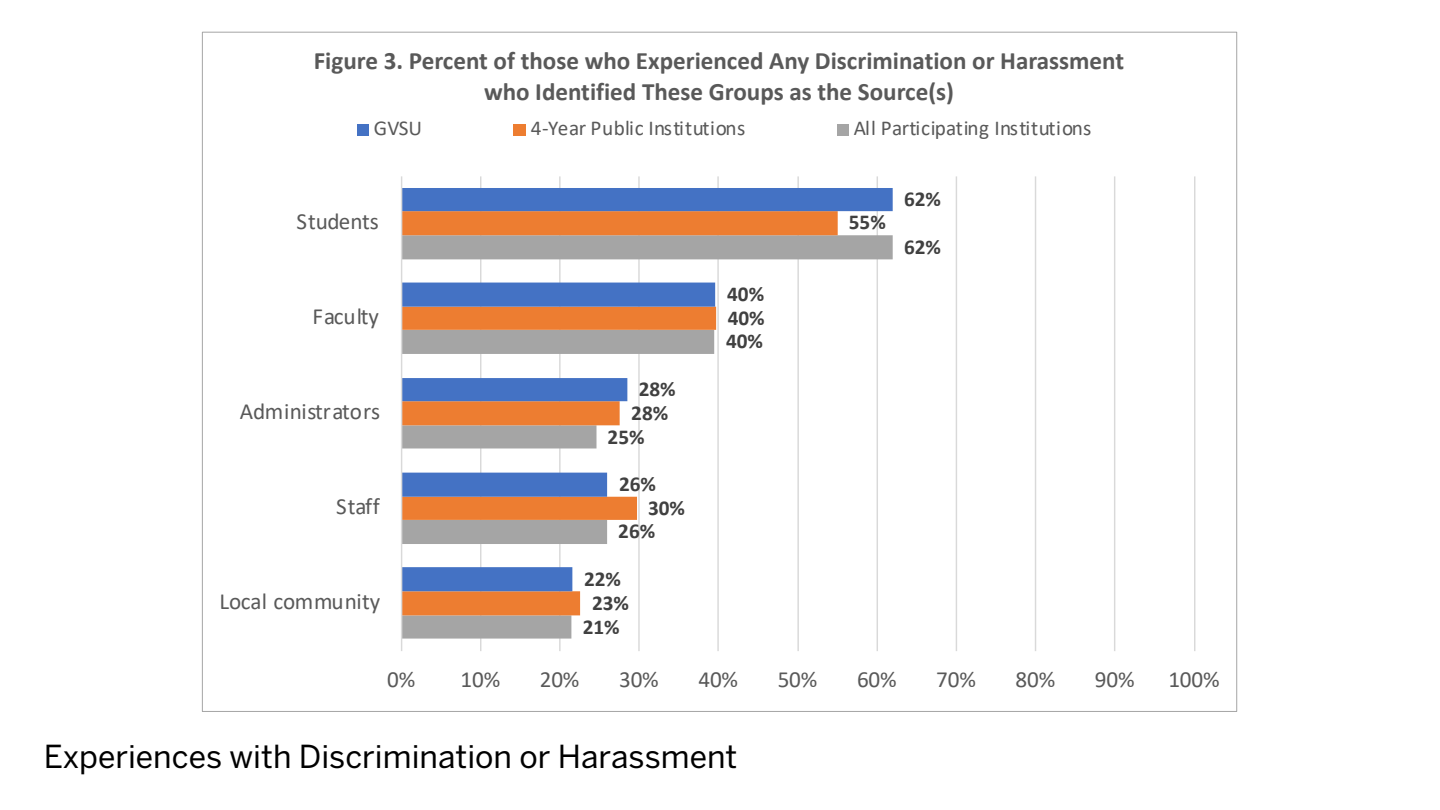
<style>
.page{position:relative;width:1440px;height:810px;background:#fff}
.page>*{position:absolute;margin:0;border:0;box-sizing:border-box;transform-origin:0 0}
.t1{font:31.5px "Benton Sans";color:#000}
.t2{font:700 25.05px/30.9px "Calibri";color:#595959;text-align:center}
.t3{font:23.1px "Calibri";letter-spacing:-.005em;color:#595959}
.t4{font:21.3px "Calibri";letter-spacing:.02em;color:#595959}
.t5{font:700 21.3px "Calibri";color:#404040}
</style>
<div class="page">
<hr style="left:480px;top:176px;width:1px;height:475px;background:#d9d9d9">
<hr style="left:559px;top:176px;width:2px;height:475px;background:#d9d9d9">
<hr style="left:638px;top:176px;width:2px;height:475px;background:#d9d9d9">
<hr style="left:717px;top:176px;width:2px;height:475px;background:#d9d9d9">
<hr style="left:797px;top:176px;width:2px;height:475px;background:#d9d9d9">
<hr style="left:877px;top:176px;width:1px;height:475px;background:#d9d9d9">
<hr style="left:956px;top:176px;width:1px;height:475px;background:#d9d9d9">
<hr style="left:1035px;top:176px;width:1px;height:475px;background:#d9d9d9">
<hr style="left:1114px;top:176px;width:1px;height:475px;background:#d9d9d9">
<hr style="left:1194px;top:176px;width:1px;height:475px;background:#d9d9d9">
<svg style="left:402px;top:591px;width:475px;height:48px"></svg>
<svg style="left:402px;top:591px;width:436px;height:24px"></svg>
<svg style="left:402px;top:188px;width:491px;height:403px"></svg>
<hr style="left:401px;top:176px;width:1px;height:475px;background:#d9d9d9">
<div style="left:357px;top:124px;width:12px;height:12px;background:#4472c4"></div>
<div style="left:514px;top:124px;width:12px;height:12px;background:#ed7d31"></div>
<div style="left:837px;top:124px;width:11px;height:12px;background:#a5a5a5"></div>
<p class="t2" style="left:314px;top:45px;width:812px">Figure 3. Percent of those who Experienced Any Discrimination or Harassment who Identified These Groups as the Source(s)</p>
<p class="t4" style="left:374px;top:115px;width:50px">GVSU</p>
<p class="t4" style="left:531px;top:115px;width:216px">4-Year Public Institutions</p>
<p class="t4" style="left:854px;top:115px;width:239px">All Participating Institutions</p>
<p class="t5" style="left:904px;top:186px;width:38px">62%</p>
<p class="t3" style="left:297px;top:207px;width:84px">Students</p>
<p class="t5" style="left:849px;top:209px;width:38px">55%</p>
<p class="t5" style="left:904px;top:233px;width:38px">62%</p>
<p class="t5" style="left:727px;top:281px;width:38px">40%</p>
<p class="t3" style="left:313px;top:302px;width:68px">Faculty</p>
<p class="t5" style="left:728px;top:305px;width:38px">40%</p>
<p class="t5" style="left:726px;top:328px;width:38px">40%</p>
<p class="t5" style="left:639px;top:376px;width:38px">28%</p>
<p class="t3" style="left:240px;top:397px;width:142px">Administrators</p>
<p class="t5" style="left:631px;top:399px;width:38px">28%</p>
<p class="t5" style="left:608px;top:423px;width:38px">25%</p>
<p class="t5" style="left:619px;top:471px;width:38px">26%</p>
<p class="t3" style="left:336px;top:492px;width:45px">Staff</p>
<p class="t5" style="left:648px;top:495px;width:38px">30%</p>
<p class="t5" style="left:618px;top:518px;width:38px">26%</p>
<p class="t5" style="left:584px;top:565px;width:38px">22%</p>
<p class="t3" style="left:219px;top:587px;width:162px">Local community</p>
<p class="t5" style="left:592px;top:589px;width:38px">23%</p>
<p class="t5" style="left:583px;top:613px;width:38px">21%</p>
<p class="t3" style="left:387px;top:665px;width:30px">0%</p>
<p class="t3" style="left:461px;top:665px;width:41px">10%</p>
<p class="t3" style="left:540px;top:665px;width:41px">20%</p>
<p class="t3" style="left:619px;top:665px;width:41px">30%</p>
<p class="t3" style="left:698px;top:665px;width:41px">40%</p>
<p class="t3" style="left:778px;top:665px;width:41px">50%</p>
<p class="t3" style="left:857px;top:665px;width:41px">60%</p>
<p class="t3" style="left:936px;top:665px;width:41px">70%</p>
<p class="t3" style="left:1016px;top:665px;width:41px">80%</p>
<p class="t3" style="left:1095px;top:665px;width:41px">90%</p>
<p class="t3" style="left:1168px;top:665px;width:53px">100%</p>
<p class="t1" style="left:44px;top:745px;width:695px">Experiences with Discrimination or Harassment</p>
</div>
